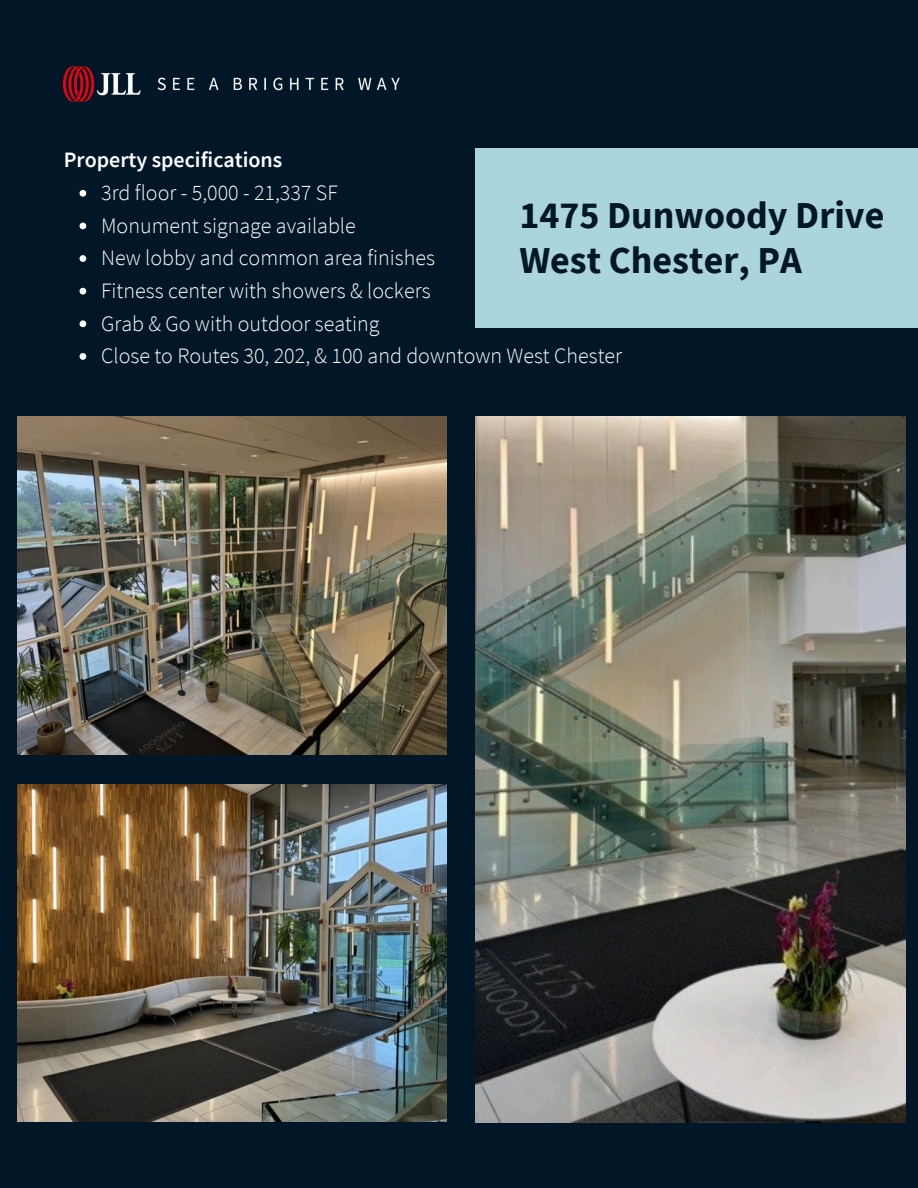
<style>
.page{position:relative;width:918px;height:1188px;background:#011727}
.page>*{position:absolute;margin:0;border:0;box-sizing:border-box;transform-origin:0 0}
.t1{font:700 37.95px/45px "Source Sans Pro";color:#011727}
.t2{font:300 22.05px "Source Sans Pro";color:#fff}
.t3{font:600 22.05px "Source Sans Pro";color:#fff}
</style>
<div class="page">
<div style="left:476px;top:148px;width:442px;height:180px;background:#aad5df"></div>
<img style="left:64px;top:67px;width:335px;height:35px">
<svg style="left:80px;top:190px;width:6px;height:7px"></svg>
<svg style="left:80px;top:223px;width:6px;height:6px"></svg>
<svg style="left:80px;top:255px;width:6px;height:7px"></svg>
<svg style="left:80px;top:288px;width:6px;height:7px"></svg>
<svg style="left:80px;top:320px;width:6px;height:7px"></svg>
<svg style="left:80px;top:353px;width:6px;height:7px"></svg>
<img style="left:476px;top:416px;width:429px;height:707px">
<img style="left:17px;top:416px;width:430px;height:339px">
<img style="left:17px;top:784px;width:430px;height:338px">
<h2 class="t3" style="left:64px;top:146px;width:220px">Property specifications</h2>
<p class="t2" style="left:101px;top:178px;width:238px">3rd floor - 5,000 - 21,337 SF</p>
<p class="t2" style="left:101px;top:211px;width:256px">Monument signage available</p>
<p class="t2" style="left:101px;top:244px;width:335px">New lobby and common area finishes</p>
<p class="t2" style="left:101px;top:276px;width:331px">Fitness center with showers &amp; lockers</p>
<p class="t2" style="left:101px;top:309px;width:280px">Grab &amp; Go with outdoor seating</p>
<p class="t2" style="left:101px;top:341px;width:523px">Close to Routes 30, 202, &amp; 100 and downtown West Chester</p>
<p class="t1" style="left:519px;top:192px;width:367px">1475 Dunwoody Drive<br>West Chester, PA</p>
</div>
